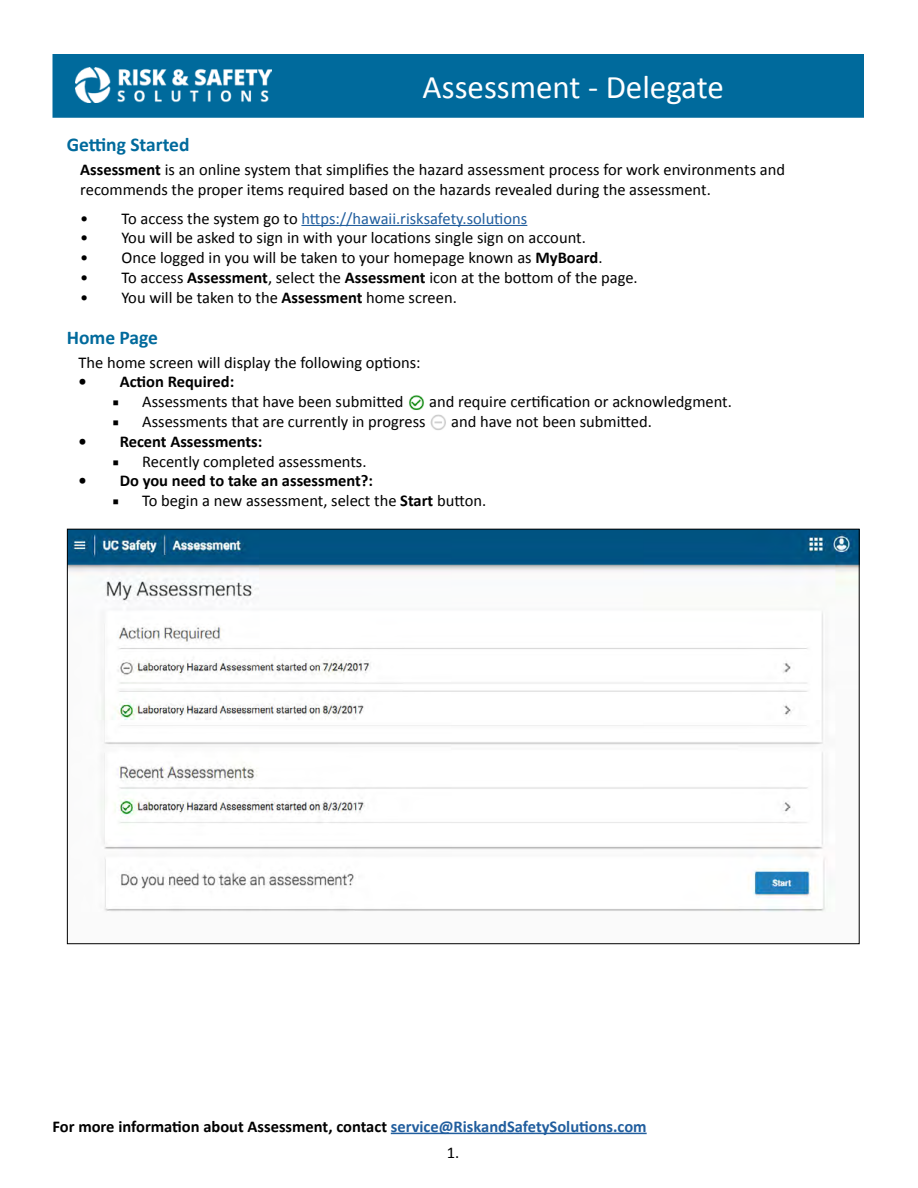
<style>
.page{position:relative;width:918px;height:1188px;background:#fff}
.page>*{position:absolute;margin:0;border:0;box-sizing:border-box;transform-origin:0 0}
.t1{font:33px "Calibri";color:#fff}
.t2{font:700 19.5px "Calibri";color:#006a9c}
.t3{font:16.5px/19.8px "Calibri";color:#000}
.t4{font:700 16.5px/26.2px "Calibri";color:#000}
.t5{font:16.5px "Calibri";color:#215e9e}
.s1{font-weight:700}
.s2{color:#000}
.s3{font-family:"Minion Pro"}
.s4{color:#215e9e}
.s5{font-weight:400}
</style>
<div class="page">
<hr style="left:391px;top:1133px;width:256px;height:1px;background:#215e9e">
<img style="left:69px;top:531px;width:788px;height:381px">
<div style="left:52px;top:54px;width:812px;height:64px;background:#006a9c;border:2px solid #006a9c"></div>
<img style="left:75px;top:68px;width:197px;height:35px">
<img style="left:409px;top:395px;width:15px;height:15px">
<img style="left:430px;top:414px;width:16px;height:16px">
<hr style="left:301px;top:225px;width:226px;height:1px;background:#215e9e">
<p class="t2" style="left:67px;top:133px;width:124px">Getting Started</p>
<h1 class="t1" style="left:423px;top:67px;width:303px">Assessment - Delegate</h1>
<p class="t3" style="left:80px;top:159px;width:706px"><span class="s1">Assessment</span> is an online system that simplifies the hazard assessment process for work environments and recommends the proper items required based on the hazards revealed during the assessment.</p>
<p class="t5" style="left:80px;top:208px;width:449px"><span class="s2">• To access the system go to</span> https://hawaii.risksafety.solutions</p>
<p class="t3" style="left:80px;top:227px;width:507px">• You will be asked to sign in with your locations single sign on account.</p>
<p class="t3" style="left:80px;top:247px;width:524px">• Once logged in you will be taken to your homepage known as <span class="s1">MyBoard</span>.</p>
<p class="t3" style="left:80px;top:267px;width:559px">• To access <span class="s1">Assessment</span>, select the <span class="s1">Assessment</span> icon at the bottom of the page.</p>
<p class="t3" style="left:80px;top:287px;width:378px">• You will be taken to the <span class="s1">Assessment</span> home screen.</p>
<p class="t2" style="left:67px;top:325px;width:93px">Home Page</p>
<p class="t3" style="left:78px;top:351px;width:344px">The home screen will display the following options:</p>
<p class="t4" style="left:78px;top:368px;width:157px">• Action Required:</p>
<p class="t3" style="left:112px;top:391px;width:293px"><span class="s3">■</span> Assessments that have been submitted</p>
<p class="t3" style="left:429px;top:391px;width:304px">and require certification or acknowledgment.</p>
<p class="t3" style="left:112px;top:411px;width:315px"><span class="s3">■</span> Assessments that are currently in progress</p>
<p class="t3" style="left:451px;top:411px;width:202px">and have not been submitted.</p>
<p class="t4" style="left:78px;top:427px;width:185px">• Recent Assessments:</p>
<p class="t3" style="left:112px;top:450px;width:256px"><span class="s3">■</span> Recently completed assessments.</p>
<p class="t4" style="left:78px;top:467px;width:296px">• Do you need to take an assessment?:</p>
<p class="t3" style="left:112px;top:490px;width:375px"><span class="s3">■</span> To begin a new assessment, select the <span class="s1">Start</span> button.</p>
<p class="t4" style="left:447px;top:1113px;width:201px;text-indent:-394px">For more information about Assessment, contact <span class="s4">service@RiskandSafetySolutions.com<br></span><span class="s5">1.</span></p>
</div>
